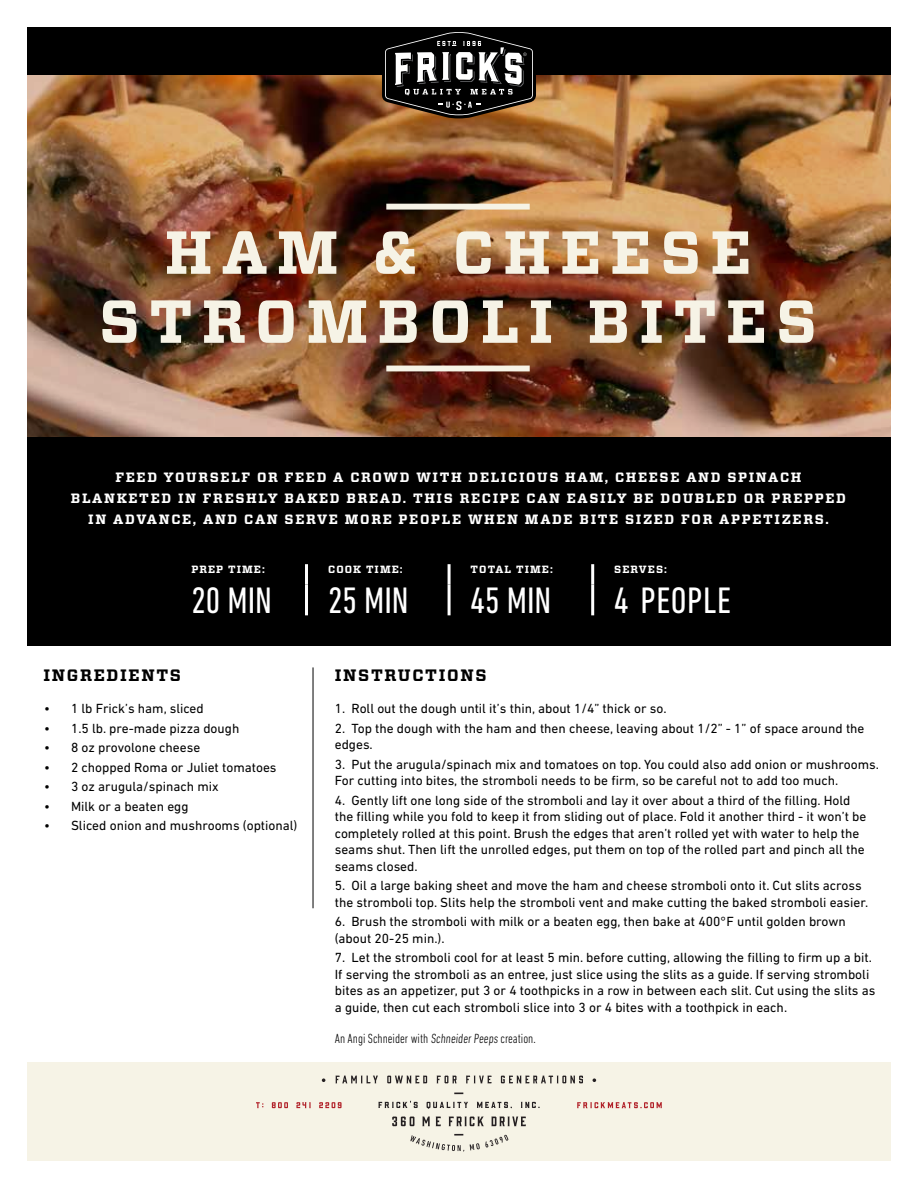
<style>
.page{position:relative;width:918px;height:1188px;background:#fff}
.page>*{position:absolute;margin:0;border:0;box-sizing:border-box;transform-origin:0 0}
.t1{font:700 60.6px/69px "Vitesse";letter-spacing:.15em;color:#f6f3e6;text-align:center}
.t2{font:condensed 37.5px "DIN Next LT Pro";color:#fff}
.t3{font:700 16.5px "Vitesse";letter-spacing:.1em;color:#000}
.t4{font:13.5px/16.5px "DIN Next LT Pro";color:#000}
.t5{font:700 13.5px/21px "Vitesse";letter-spacing:.12em;color:#fff;text-align:center}
.t6{font:300 condensed 13.5px "DIN Next LT Pro";color:#000}
.t7{font:700 10.5px "Vitesse";letter-spacing:.1em;color:#fff}
</style>
<div class="page">
<div style="left:27px;top:1063px;width:864px;height:98px;background:#f6f3e6"></div>
<div style="left:27px;top:436px;width:864px;height:210px;background:#000"></div>
<svg style="left:378px;top:1101px;width:40px;height:7px"></svg>
<svg style="left:521px;top:1102px;width:19px;height:6px"></svg>
<svg style="left:427px;top:1102px;width:41px;height:7px"></svg>
<svg style="left:477px;top:1102px;width:35px;height:6px"></svg>
<svg style="left:336px;top:1076px;width:42px;height:7px"></svg>
<svg style="left:387px;top:1076px;width:40px;height:7px"></svg>
<svg style="left:437px;top:1076px;width:20px;height:7px"></svg>
<svg style="left:466px;top:1076px;width:26px;height:7px"></svg>
<svg style="left:501px;top:1076px;width:82px;height:7px"></svg>
<svg style="left:322px;top:1078px;width:3px;height:4px"></svg>
<svg style="left:593px;top:1078px;width:3px;height:4px"></svg>
<svg style="left:392px;top:1117px;width:22px;height:9px"></svg>
<svg style="left:422px;top:1117px;width:8px;height:9px"></svg>
<svg style="left:436px;top:1117px;width:5px;height:9px"></svg>
<svg style="left:449px;top:1117px;width:35px;height:9px"></svg>
<svg style="left:491px;top:1117px;width:35px;height:9px"></svg>
<svg style="left:470px;top:1135px;width:38px;height:15px"></svg>
<svg style="left:410px;top:1134px;width:54px;height:18px"></svg>
<svg style="left:256px;top:1102px;width:7px;height:6px"></svg>
<svg style="left:272px;top:1102px;width:16px;height:6px"></svg>
<svg style="left:296px;top:1102px;width:15px;height:6px"></svg>
<svg style="left:319px;top:1102px;width:23px;height:6px"></svg>
<svg style="left:577px;top:1102px;width:85px;height:7px"></svg>
<img style="left:27px;top:27px;width:864px;height:409px">
<hr style="left:313px;top:667px;width:1px;height:241px;background:#000">
<svg style="left:382px;top:28px;width:154px;height:90px;background:#403b36"></svg>
<hr style="left:305px;top:564px;width:3px;height:20px;background:#fff">
<hr style="left:448px;top:564px;width:3px;height:20px;background:#fff">
<hr style="left:591px;top:564px;width:3px;height:20px;background:#fff">
<hr style="left:305px;top:584px;width:3px;height:31px;background:#fff">
<hr style="left:448px;top:584px;width:3px;height:31px;background:#fff">
<hr style="left:591px;top:584px;width:3px;height:31px;background:#fff">
<div style="left:386px;top:204px;width:144px;height:6px;background:#f6f3e6"></div>
<div style="left:386px;top:366px;width:144px;height:5px;background:#f6f3e6"></div>
<h1 class="t1" style="left:99px;top:219px;width:719px">HAM &amp; CHEESE<br>STROMBOLI BITES</h1>
<p class="t5" style="left:71px;top:467px;width:777px">FEED YOURSELF OR FEED A CROWD WITH DELICIOUS HAM, CHEESE AND SPINACH<br>BLANKETED IN FRESHLY BAKED BREAD. THIS RECIPE CAN EASILY BE DOUBLED OR PREPPED<br>IN ADVANCE, AND CAN SERVE MORE PEOPLE WHEN MADE BITE SIZED FOR APPETIZERS.</p>
<p class="t7" style="left:191px;top:562px;width:75px">PREP TIME:</p>
<p class="t7" style="left:328px;top:562px;width:76px">COOK TIME:</p>
<p class="t7" style="left:471px;top:562px;width:84px">TOTAL TIME:</p>
<p class="t7" style="left:614px;top:562px;width:54px">SERVES:</p>
<h2 class="t2" style="left:191px;top:579px;width:82px">20 MIN</h2>
<h2 class="t2" style="left:328px;top:579px;width:82px">25 MIN</h2>
<h2 class="t2" style="left:471px;top:579px;width:82px">45 MIN</h2>
<h2 class="t2" style="left:614px;top:579px;width:118px">4 PEOPLE</h2>
<p class="t3" style="left:44px;top:664px;width:139px">INGREDIENTS</p>
<p class="t3" style="left:335px;top:664px;width:153px">INSTRUCTIONS</p>
<p class="t4" style="left:335px;top:700px;width:333px">1. Roll out the dough until it’s thin, about 1/4” thick or so.</p>
<p class="t4" style="left:335px;top:720px;width:531px">2. Top the dough with the ham and then cheese, leaving about 1/2” - 1” of space around the edges.</p>
<p class="t4" style="left:335px;top:756px;width:546px">3. Put the arugula/spinach mix and tomatoes on top. You could also add onion or mushrooms.<br>For cutting into bites, the stromboli needs to be firm, so be careful not to add too much.</p>
<p class="t4" style="left:335px;top:792px;width:533px">4. Gently lift one long side of the stromboli and lay it over about a third of the filling. Hold the filling while you fold to keep it from sliding out of place. Fold it another third - it won’t be completely rolled at this point. Brush the edges that aren’t rolled yet with water to help the seams shut. Then lift the unrolled edges, put them on top of the rolled part and pinch all the seams closed.</p>
<p class="t4" style="left:335px;top:877px;width:535px">5. Oil a large baking sheet and move the ham and cheese stromboli onto it. Cut slits across the stromboli top. Slits help the stromboli vent and make cutting the baked stromboli easier.</p>
<p class="t4" style="left:335px;top:913px;width:513px">6. Brush the stromboli with milk or a beaten egg, then bake at 400°F until golden brown (about 20-25 min.).</p>
<p class="t4" style="left:335px;top:949px;width:542px">7. Let the stromboli cool for at least 5 min. before cutting, allowing the filling to firm up a bit.<br>If serving the stromboli as an entree, just slice using the slits as a guide. If serving stromboli bites as an appetizer, put 3 or 4 toothpicks in a row in between each slit. Cut using the slits as a guide, then cut each stromboli slice into 3 or 4 bites with a toothpick in each.</p>
<p class="t6" style="left:335px;top:1031px;width:202px">An Angi Schneider with Schneider Peeps creation.</p>
<p class="t4" style="left:44px;top:700px;width:161px">• 1 lb Frick’s ham, sliced</p>
<p class="t4" style="left:44px;top:720px;width:197px">• 1.5 lb. pre-made pizza dough</p>
<p class="t4" style="left:44px;top:739px;width:158px">• 8 oz provolone cheese</p>
<p class="t4" style="left:44px;top:759px;width:234px">• 2 chopped Roma or Juliet tomatoes</p>
<p class="t4" style="left:44px;top:778px;width:176px">• 3 oz arugula/spinach mix</p>
<p class="t4" style="left:44px;top:798px;width:146px">• Milk or a beaten egg</p>
<p class="t4" style="left:44px;top:817px;width:255px">• Sliced onion and mushrooms (optional)</p>
</div>
